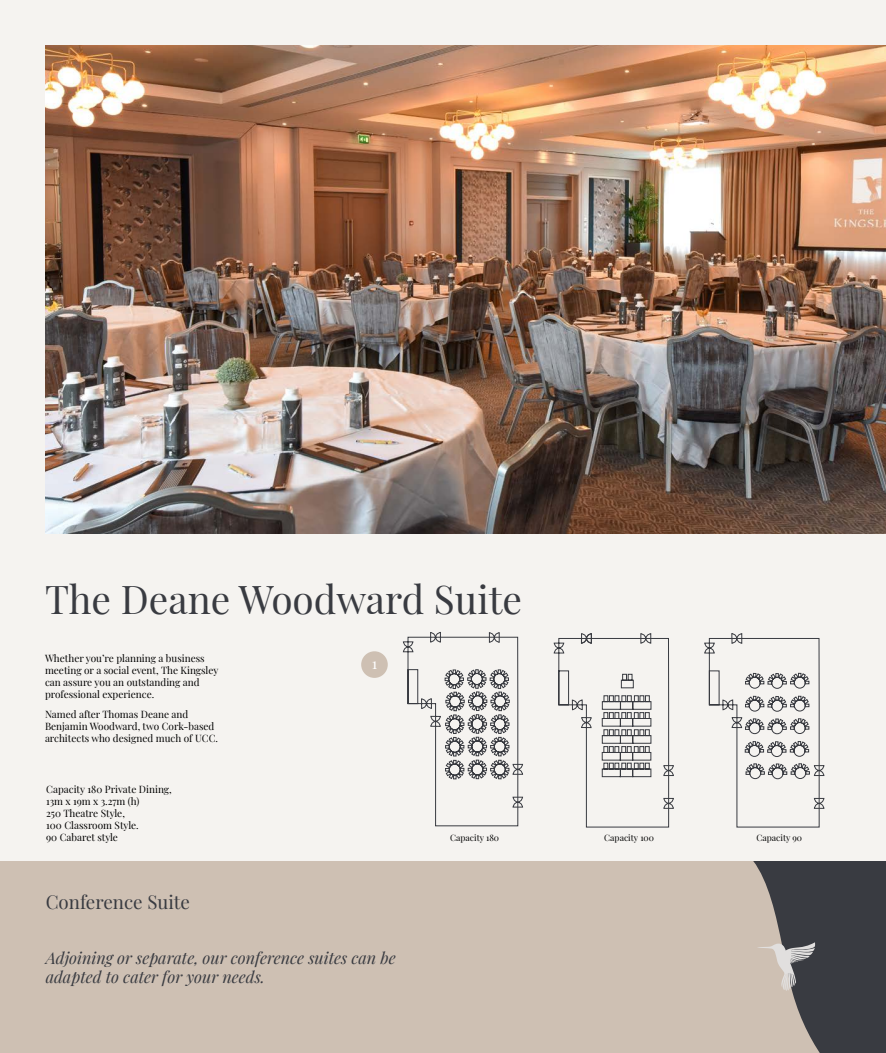
<style>
.page{position:relative;width:886px;height:1053px;background:#fff}
.page>*{position:absolute;margin:0;border:0;box-sizing:border-box;transform-origin:0 0}
.t1{font:38.75px "Playfair Display";color:#393b41}
.t2{font:18.75px "Playfair Display";color:#393b41}
.t3{font:italic 16.25px/19.5px "Playfair Display";color:#393b41}
.t4{font:15px "Playfair Display";color:#fff}
.t5{font:10px/12px "Playfair Display";color:#000}
.t6{font:8.75px "Playfair Display";color:#000}
</style>
<div class="page">
<div style="left:0;top:0;width:886px;height:915px;background:#f5f3f0"></div>
<div style="left:0;top:861px;width:886px;height:191px;background:#cec0b3"></div>
<svg style="left:753px;top:861px;width:133px;height:191px;fill:#393b41"></svg>
<svg style="left:757px;top:942px;width:58px;height:49px"></svg>
<div style="left:361px;top:651px;width:27px;height:26px;background:#cec0b3;border-radius:50%"></div>
<img style="left:45px;top:45px;width:841px;height:488px">
<svg style="left:554px;top:633px;width:120px;height:194px"></svg>
<svg style="left:403px;top:632px;width:120px;height:194px"></svg>
<svg style="left:704px;top:633px;width:120px;height:195px"></svg>
<h1 class="t1" style="left:45px;top:569px;width:478px">The Deane Woodward Suite</h1>
<p class="t5" style="left:45px;top:651px;width:175px">Whether you’re planning a business meeting or a social event, The Kingsley can assure you an outstanding and professional experience.</p>
<p class="t5" style="left:45px;top:707px;width:175px">Named after Thomas Deane and<br>Benjamin Woodward, two Cork-based architects who designed much of UCC.</p>
<p class="t5" style="left:46px;top:782px;width:127px">Capacity 180 Private Dining,<br>13m x 19m x 3.27m (h)<br>250 Theatre Style,<br>100 Classroom Style.<br>90 Cabaret style</p>
<h2 class="t2" style="left:46px;top:887px;width:146px">Conference Suite</h2>
<h3 class="t4" style="left:372px;top:651px;width:7px">1</h3>
<h3 class="t3" style="left:46px;top:946px;width:351px">Adjoining or separate, our conference suites can be adapted to cater for your needs.</h3>
<p class="t6" style="left:450px;top:830px;width:51px">Capacity 180</p>
<p class="t6" style="left:604px;top:830px;width:51px">Capacity 100</p>
<p class="t6" style="left:756px;top:830px;width:47px">Capacity 90</p>
</div>
